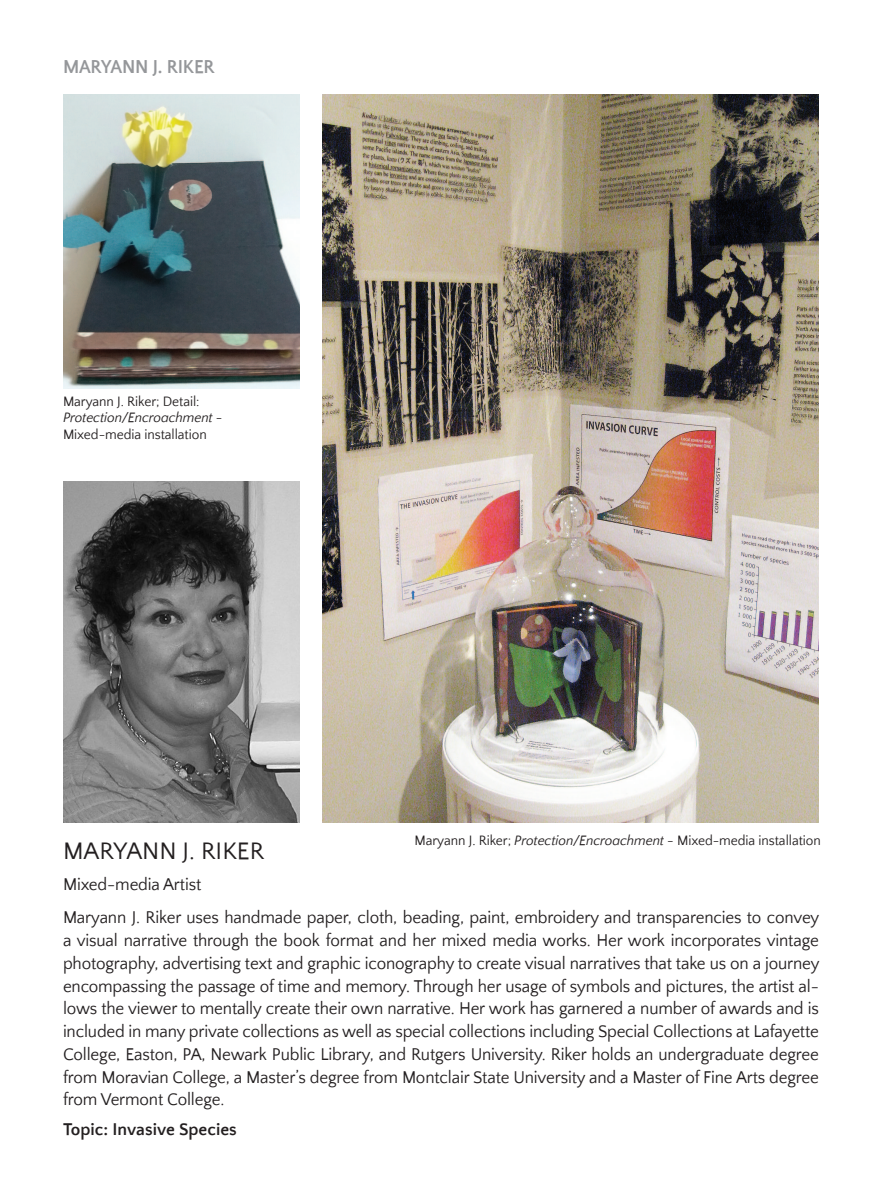
<style>
.page{position:relative;width:882px;height:1197px;background:#fff}
.page>*{position:absolute;margin:0;border:0;box-sizing:border-box;transform-origin:0 0}
.t1{font:24.5px "Quattrocento Sans";color:#231f20}
.t2{font:700 19.25px "Quattrocento Sans";letter-spacing:-.01em;color:#95979a;scale:.96 1}
.t3{font:17.5px/22.8px "Quattrocento Sans";letter-spacing:-.01em;color:#231f20;text-align:justify}
.t4{font:700 17.5px "Quattrocento Sans";color:#231f20}
.t5{font:14px "Quattrocento Sans";letter-spacing:-.005em;color:#231f20}
.t6{font:italic 14px "Quattrocento Sans";letter-spacing:-.005em;color:#231f20}
.s1{font-style:normal}
.s2{font-style:italic}
</style>
<div class="page">
<img style="left:63px;top:482px;width:236px;height:340px">
<img style="left:63px;top:94px;width:236px;height:294px">
<img style="left:323px;top:94px;width:496px;height:728px">
<p class="t2" style="left:63px;top:57px;width:160px">MARYANN J. RIKER</p>
<p class="t5" style="left:63px;top:394px;width:138px">Maryann J. Riker; Detail:</p>
<p class="t6" style="left:63px;top:411px;width:161px">Protection/Encroachment <span class="s1">-</span></p>
<p class="t5" style="left:63px;top:427px;width:145px">Mixed-media installation</p>
<p class="t1" style="left:63px;top:838px;width:203px">MARYANN J. RIKER</p>
<p class="t3" style="left:63px;top:873px;width:140px">Mixed-media Artist</p>
<p class="t5" style="left:415px;top:833px;width:408px">Maryann J. Riker; <span class="s2">Protection/Encroachment</span> - Mixed-media installation</p>
<p class="t3" style="left:63px;top:907px;width:758px">Maryann J. Riker uses handmade paper, cloth, beading, paint, embroidery and transparencies to convey a visual narrative through the book format and her mixed media works. Her work incorporates vintage photography, advertising text and graphic iconography to create visual narratives that take us on a journey encompassing the passage of time and memory. Through her usage of symbols and pictures, the artist al&shy;lows the viewer to mentally create their own narrative. Her work has garnered a number of awards and is included in many private collections as well as special collections including Special Collections at Lafayette College, Easton, PA, Newark Public Library, and Rutgers University. Riker holds an undergraduate degree from Moravian College, a Master’s degree from Montclair State University and a Master of Fine Arts degree from Vermont College.</p>
<p class="t4" style="left:63px;top:1120px;width:175px">Topic: Invasive Species</p>
</div>
